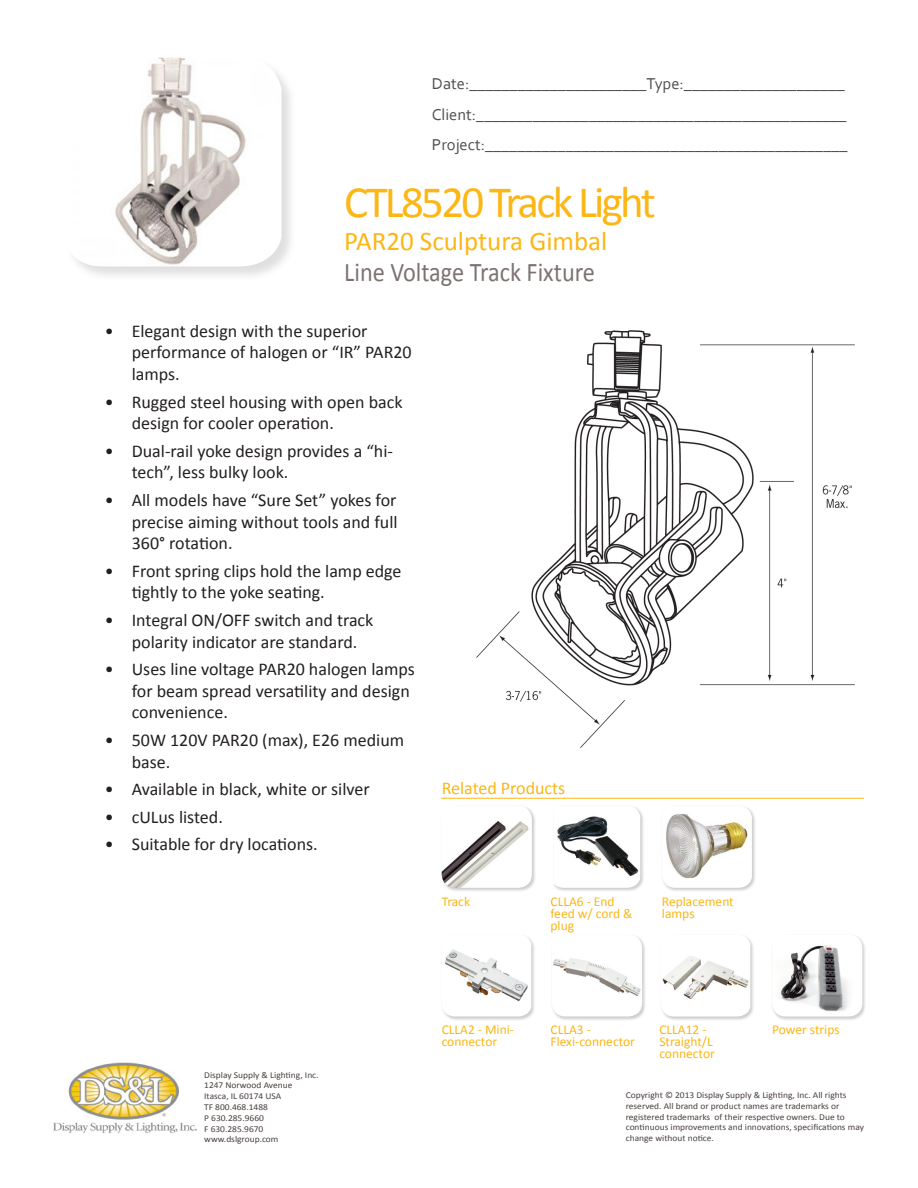
<style>
.page{position:relative;width:918px;height:1188px;background:#fff}
.page>*{position:absolute;margin:0;border:0;box-sizing:border-box;transform-origin:0 0}
.t1{font:45px "Calibri";letter-spacing:-.06em;color:#fcb615}
.t2{font:27px "Calibri";color:#7c7371;scale:.9 1}
.t3{font:27px "Calibri";color:#fcb615}
.t4{font:18px/21.6px "Calibri";color:#231f20}
.t5{font:18px "Calibri";color:#fcb615}
.t6{font:16.5px "Corbel";color:#4e4f50}
.t7{font:13.5px/12px "Calibri";color:#fcb615}
.t8{font:9px/10.8px "Calibri";color:#48403e;scale:1.05 1}
</style>
<div class="page">
<img style="left:476px;top:331px;width:378px;height:416px">
<img style="left:53px;top:1062px;width:144px;height:71px">
<svg style="left:447px;top:940px;width:87px;height:80px"></svg>
<img style="left:443px;top:936px;width:88px;height:80px">
<svg style="left:441px;top:812px;width:94px;height:79px"></svg>
<img style="left:442px;top:807px;width:90px;height:81px">
<svg style="left:557px;top:941px;width:88px;height:79px"></svg>
<img style="left:553px;top:936px;width:89px;height:80px">
<svg style="left:556px;top:811px;width:87px;height:80px"></svg>
<img style="left:554px;top:807px;width:86px;height:81px">
<svg style="left:668px;top:812px;width:87px;height:79px"></svg>
<img style="left:663px;top:807px;width:89px;height:81px">
<hr style="left:441px;top:798px;width:423px;height:1px;background:#fcb615">
<div style="left:66px;top:57px;width:230px;height:224px;background:#cac9ca;opacity:.57"></div>
<img style="left:67px;top:58px;width:215px;height:208px">
<svg style="left:667px;top:940px;width:86px;height:80px"></svg>
<img style="left:662px;top:936px;width:88px;height:81px">
<svg style="left:778px;top:941px;width:87px;height:79px"></svg>
<img style="left:772px;top:936px;width:90px;height:81px">
<p class="t6" style="left:432px;top:73px;width:415px">Date:______________________Type:____________________</p>
<p class="t6" style="left:432px;top:104px;width:416px">Client:______________________________________________</p>
<p class="t6" style="left:432px;top:134px;width:417px">Project:_____________________________________________</p>
<p class="t1" style="left:344px;top:174px;width:313px">CTL8520 Track Light</p>
<p class="t3" style="left:344px;top:224px;width:265px">PAR20 Sculptura Gimbal</p>
<p class="t2" style="left:344px;top:255px;width:280px">Line Voltage Track Fixture</p>
<p class="t4" style="left:132px;top:320px;width:281px;text-indent:-27px">• Elegant design with the superior performance of halogen or “IR” PAR20 lamps.</p>
<p class="t4" style="left:132px;top:391px;width:272px;text-indent:-27px">• Rugged steel housing with open back design for cooler operation.</p>
<p class="t4" style="left:132px;top:440px;width:263px;text-indent:-27px">• Dual-rail yoke design provides a “hi&shy;tech”, less bulky look.</p>
<p class="t4" style="left:132px;top:489px;width:267px;text-align:justify;text-indent:-27px">• All models have “Sure Set” yokes for precise aiming without tools and full 360° rotation.</p>
<p class="t4" style="left:132px;top:560px;width:271px;text-indent:-27px">• Front spring clips hold the lamp edge tightly to the yoke seating.</p>
<p class="t4" style="left:132px;top:609px;width:243px;text-indent:-27px">• Integral ON/OFF switch and track polarity indicator are standard.</p>
<p class="t4" style="left:132px;top:658px;width:285px;text-indent:-27px">• Uses line voltage PAR20 halogen lamps for beam spread versatility and design convenience.</p>
<p class="t4" style="left:132px;top:729px;width:274px;text-indent:-27px">• 50W 120V PAR20 (max), E26 medium base.</p>
<p class="t4" style="left:105px;top:778px;width:266px">• Available in black, white or silver</p>
<p class="t4" style="left:105px;top:806px;width:120px">• cULus listed.</p>
<p class="t4" style="left:105px;top:834px;width:214px">• Suitable for dry locations.</p>
<p class="t5" style="left:442px;top:776px;width:125px">Related Products</p>
<p class="t8" style="left:204px;top:1069px;width:110px">Display Supply &amp; Lighting, Inc.</p>
<p class="t8" style="left:204px;top:1080px;width:86px">1247 Norwood Avenue</p>
<p class="t8" style="left:204px;top:1091px;width:75px">Itasca, IL 60174 USA</p>
<p class="t8" style="left:204px;top:1102px;width:62px">TF 800.468.1488</p>
<p class="t8" style="left:204px;top:1112px;width:58px">P 630.285.9660</p>
<p class="t8" style="left:204px;top:1123px;width:58px">F 630.285.9670</p>
<p class="t8" style="left:204px;top:1134px;width:72px">www.dslgroup.com</p>
<p class="t7" style="left:442px;top:895px;width:30px">Track</p>
<p class="t7" style="left:551px;top:895px;width:83px">CLLA6 - End feed w/ cord &amp; plug</p>
<p class="t7" style="left:662px;top:895px;width:73px">Replacement</p>
<p class="t7" style="left:662px;top:907px;width:34px">lamps</p>
<p class="t7" style="left:442px;top:1024px;width:74px">CLLA2 - Mini&shy;connector</p>
<p class="t7" style="left:551px;top:1024px;width:42px">CLLA3 -</p>
<p class="t7" style="left:551px;top:1036px;width:86px">Flexi-connector</p>
<p class="t7" style="left:659px;top:1024px;width:55px">CLLA12 -<br>Straight/L</p>
<p class="t7" style="left:659px;top:1048px;width:57px">connector</p>
<p class="t7" style="left:772px;top:1024px;width:69px">Power strips</p>
<p class="t8" style="left:626px;top:1090px;width:228px">Copyright © 2013 Display Supply &amp; Lighting, Inc. All rights reserved. All brand or product names are trademarks or registered trademarks of their respective owners. Due to continuous improvements and innovations, specifications may change without notice.</p>
</div>
